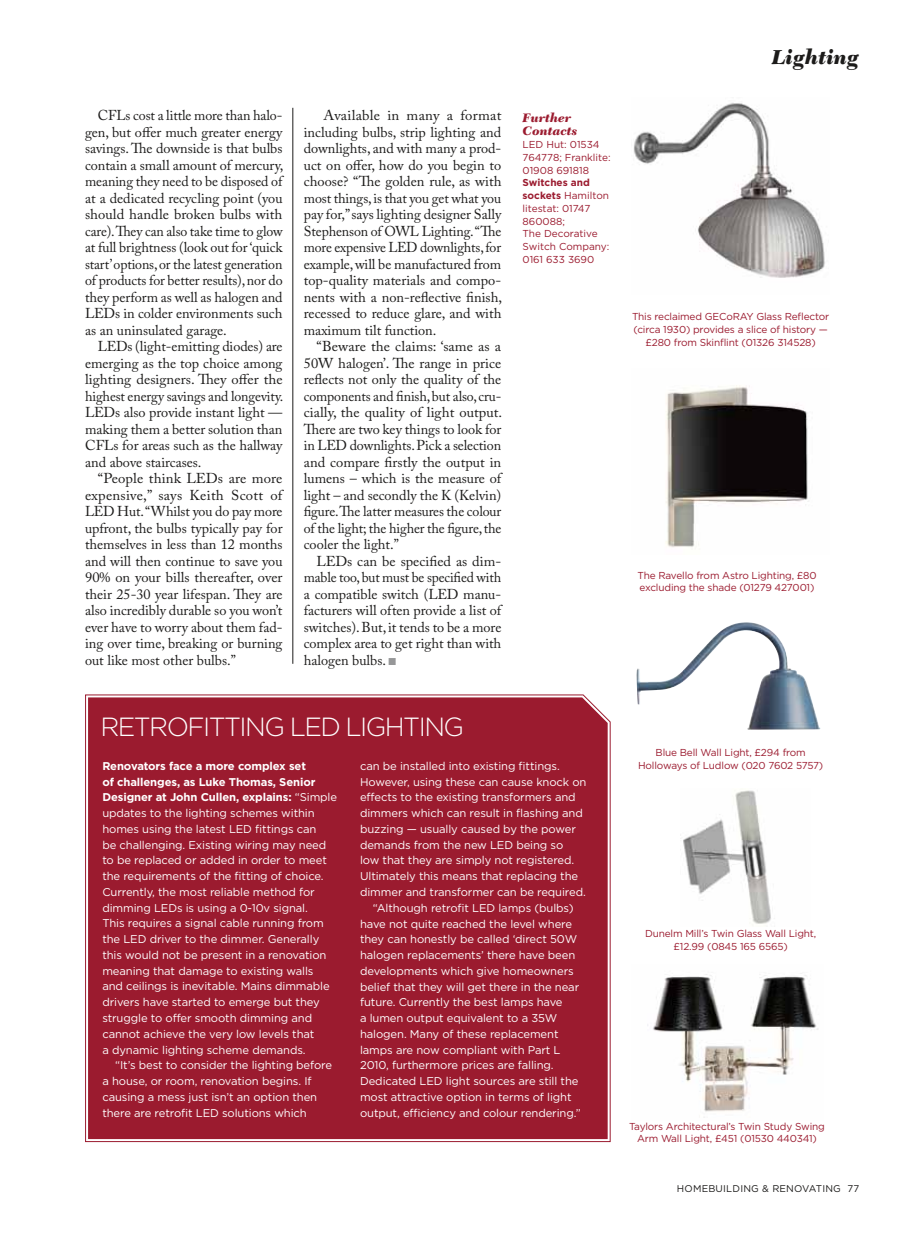
<style>
.page{position:relative;width:906px;height:1234px;background:#fff}
.page>*{position:absolute;margin:0;border:0;box-sizing:border-box;transform-origin:0 0}
.t1{font:300 26.25px "Gotham";letter-spacing:-.06em;color:#fff}
.t2{font:italic 900 21px "New Caledonia";color:#1c1b1a}
.t3{font:14.25px/16.5px "Adobe Caslon Pro";color:#1c1b1a}
.t4{font:italic 900 12.75px/13.5px "New Caledonia";color:#9b1b2f}
.t5{font:11.25px/15.8px "Gotham";letter-spacing:-.01em;color:#fff}
.t6{font:700 11.25px/15.8px "Gotham";letter-spacing:-.01em;color:#fff}
.t7{font:10.05px/12.8px "Gotham";letter-spacing:-.015em;color:#9b1b2f;text-align:center}
.t8{font:9.75px "Gotham";letter-spacing:.02em;color:#1c1b1a}
.s1{color:#969798}
.s2{font-weight:700}
.s3{font-weight:400}
</style>
<div class="page">
<hr style="left:292px;top:108px;width:1px;height:555px;background:#1c1b1a">
<svg style="left:85px;top:694px;width:526px;height:448px"></svg>
<div style="left:90px;top:698px;width:516px;height:439px;background:#9b1b2f"></div>
<img style="left:633px;top:102px;width:192px;height:176px">
<img style="left:666px;top:385px;width:143px;height:163px">
<img style="left:636px;top:622px;width:184px;height:107px">
<img style="left:683px;top:790px;width:88px;height:134px">
<img style="left:647px;top:973px;width:171px;height:145px">
<p class="t3" style="left:85px;top:107px;width:200px;text-indent:13px">CFLs cost a little more than halo&shy;gen, but offer much greater energy savings. The downside is that bulbs contain a small amount of mercury, meaning they need to be disposed of at a dedicated recycling point (you should handle broken bulbs with care). They can also take time to glow at full brightness (look out for ‘quick start’ options, or the latest generation of products for better results), nor do they perform as well as halogen and LEDs in colder environments such as an uninsulated garage.</p>
<p class="t3" style="left:85px;top:338px;width:200px;text-align:justify;text-indent:13px">LEDs (light-emitting diodes) are emerging as the top choice among lighting designers. They offer the highest energy savings and longevity.<br>LEDs also provide instant light — making them a better solution than CFLs for areas such as the hallway and above staircases.</p>
<p class="t3" style="left:85px;top:470px;width:201px;text-indent:13px">“People think LEDs are more expensive,” says Keith Scott of<br>LED Hut. “Whilst you do pay more upfront, the bulbs typically pay for themselves in less than 12 months and will then continue to save you<br>90% on your bills thereafter, over their 25-30 year lifespan. They are also incredibly durable so you won’t ever have to worry about them fad&shy;ing over time, breaking or burning out like most other bulbs.”</p>
<p class="t3" style="left:304px;top:107px;width:200px;text-align:justify;text-indent:20px">Available in many a format including bulbs, strip lighting and downlights, and with many a prod&shy;uct on offer, how do you begin to choose? “The golden rule, as with most things, is that you get what you pay for,” says lighting designer Sally Stephenson of OWL Lighting. “The more expensive LED downlights, for example, will be manufactured from top-quality materials and compo&shy;nents with a non-reflective finish, recessed to reduce glare, and with maximum tilt function.</p>
<p class="t3" style="left:304px;top:338px;width:201px;text-indent:13px">“Beware the claims: ‘same as a 50W halogen’. The range in price reflects not only the quality of the components and finish, but also, cru&shy;cially, the quality of light output.<br>There are two key things to look for in LED downlights. Pick a selection and compare firstly the output in lumens – which is the measure of light – and secondly the K (Kelvin) figure. The latter measures the colour of the light; the higher the figure, the cooler the light.”</p>
<p class="t3" style="left:304px;top:552px;width:201px;text-indent:13px">LEDs can be specified as dim&shy;mable too, but must be specified with a compatible switch (LED manu&shy;facturers will often provide a list of switches). But, it tends to be a more complex area to get right than with halogen bulbs. <span class="s1">■</span></p>
<h1 class="t1" style="left:100px;top:712px;width:365px">RETROFITTING LED LIGHTING</h1>
<p class="t4" style="left:522px;top:111px;width:57px">Further<br>Contacts</p>
<p class="t7" style="left:522px;top:138px;width:8px">LED</p>
<p class="t7" style="left:522px;top:138px;width:90px;text-align:left;text-indent:24px">Hut: 01534<br>764778; Franklite:<br>01908 691818</p>
<p class="t7" style="left:522px;top:176px;width:88px;text-align:left"><span class="s2">Switches and sockets</span> Hamilton litestat: 01747<br>860088;<br>The Decorative<br>Switch Company:<br>0161 633 3690</p>
<p class="t6" style="left:102px;top:757px;width:236px">Renovators face a more complex set<br>of challenges, as Luke Thomas, Senior Designer at John Cullen, explains: <span class="s3">“Simple updates to the lighting schemes within homes using the latest LED</span></p>
<p class="t5" style="left:102px;top:820px;width:226px;text-indent:153px">fittings can be challenging. Existing wiring may need to be replaced or added in order to meet the requirements of the fitting of choice.<br>Currently, the most reliable method for dimming LED</p>
<p class="t5" style="left:102px;top:899px;width:223px;text-indent:75px">s is using a 0-10v signal.<br>This requires a signal cable running from the LED</p>
<p class="t5" style="left:102px;top:930px;width:229px;text-indent:47px">driver to the dimmer. Generally this would not be present in a renovation meaning that damage to existing walls and ceilings is inevitable. Mains dimmable drivers have started to emerge but they struggle to offer smooth dimming and cannot achieve the very low levels that<br>a dynamic lighting scheme demands.</p>
<p class="t5" style="left:102px;top:1056px;width:231px;text-indent:13px">“It’s best to consider the lighting before a house, or room, renovation begins. If causing a mess just isn’t an option then there are retrofit LED</p>
<p class="t5" style="left:222px;top:1104px;width:86px">solutions which</p>
<p class="t5" style="left:360px;top:757px;width:228px">can be installed into existing fittings.<br>However, using these can cause knock on effects to the existing transformers and dimmers which can result in flashing and buzzing — usually caused by the power demands from the new LED</p>
<p class="t5" style="left:516px;top:836px;width:48px">being so</p>
<p class="t5" style="left:360px;top:852px;width:216px">low that they are simply not registered.</p>
<p class="t5" style="left:360px;top:868px;width:220px">U ltimately this means that replacing the</p>
<p class="t5" style="left:360px;top:883px;width:227px">dimmer and transformer can be required.</p>
<p class="t5" style="left:373px;top:899px;width:108px">“Although retrofit LED</p>
<p class="t5" style="left:360px;top:899px;width:221px;text-indent:138px">lamps (bulbs) have not quite reached the level where they can honestly be called ‘direct 50W halogen replacements’ there have been developments which give homeowners belief that they will get there in the near future. Currently the best lamps have<br>a lumen output equivalent to a 35W halogen. Many of these replacement lamps are now compliant with Part L 2010, furthermore prices are falling.<br>Dedicated LED</p>
<p class="t5" style="left:360px;top:1072px;width:222px;text-indent:86px">light sources are still the most attractive option in terms of light output, efficiency and colour rendering.”</p>
<h2 class="t2" style="left:772px;top:44px;width:89px">Lighting</h2>
<p class="t7" style="left:632px;top:310px;width:199px">This reclaimed GECoRAY Glass Reflector (circa 1930) provides a slice of history — £280 from Skinflint (01326 314528)</p>
<p class="t7" style="left:637px;top:568px;width:181px;text-align:left">The Ravello from Astro Lighting, £80 excluding the shade (01279 427001)</p>
<p class="t7" style="left:638px;top:745px;width:187px">Blue Bell Wall Light, £294 from<br>Holloways of Ludlow (020 7602 5757)</p>
<p class="t7" style="left:645px;top:927px;width:173px">Dunelm M ill’s Twin Glass Wall Light, £12.99 (0845 165 6565)</p>
<p class="t7" style="left:629px;top:1119px;width:197px">Taylors Architectural’s Twin Study Swing<br>Arm Wall Light, £451 (01530 440341)</p>
<p class="t8" style="left:677px;top:1182px;width:184px">Homebuilding &amp; Renovating 77</p>
</div>
